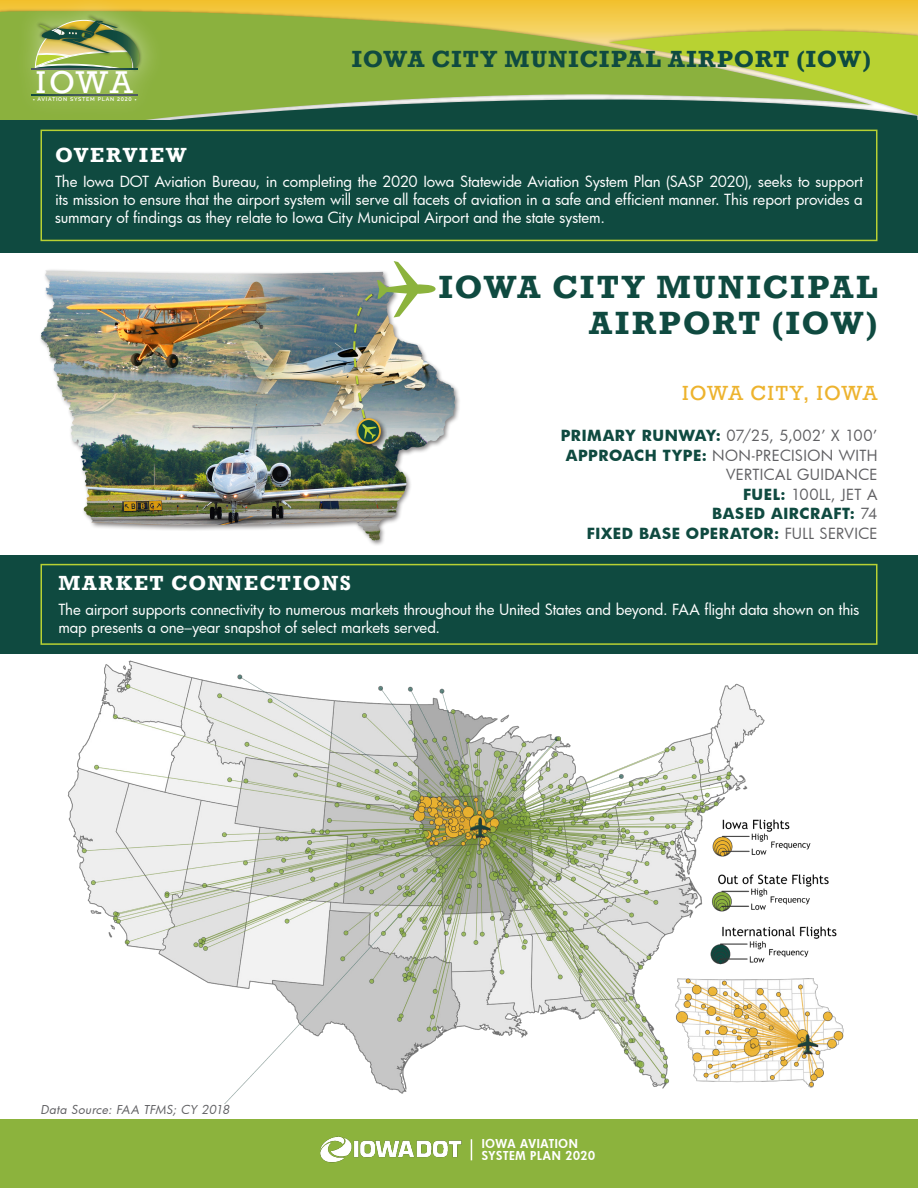
<style>
.page{position:relative;width:918px;height:1188px;background:#fff}
.page>*{position:absolute;margin:0;border:0;box-sizing:border-box;transform-origin:0 0}
.Airport_Title{font:700 33px/36px "Rockwell";letter-spacing:.07em;color:#0f4a40;text-align:right}
.t1{font:32.4px "Rockwell";color:#fff}
.Airport_Name{font:700 24px "Rockwell";letter-spacing:.045em;color:#0f4a40}
.A_Head{font:700 21px "Rockwell";letter-spacing:.075em;color:#fff}
.Sub_Header{font:21px "Rockwell";letter-spacing:.045em;color:#edb32e}
.Body_Text_White{font:15px/18px "Futura";letter-spacing:-.01em;color:#fff;text-align:justify}
.Airport_Stats{font:15px/19.5px "Futura";letter-spacing:.025em;color:#5f5f62;text-align:right}
.Airport_Stats-2{font:700 15px "Futura";letter-spacing:.035em;color:#0f4a40}
.Airport_Stats-3{font:15px "Futura";letter-spacing:.005em;color:#5f5f62}
.Body_Text_White-2{font:800 12px "Futura";letter-spacing:.05em;color:#fff}
.Body_Text{font:italic 12px "Futura";letter-spacing:.025em;color:#5f5f62}
.t2{font:600 6.45px "Raleway";color:#fff;scale:.84 1}
.t3{font:600 5.4px "Raleway";letter-spacing:.14em;color:#fff}
.s1{font-weight:700}
.s2{font-weight:700;color:#0f4a40}
.s3{font-weight:400;color:#5f5f62}
</style>
<div class="page">
<img style="left:40px;top:270px;width:418px;height:275px">
<img style="left:0;top:0;width:918px;height:17px">
<svg style="left:0;top:10px;width:872px;height:110px;background:#e5c343"></svg>
<img style="left:2px;top:0;width:171px;height:120px">
<img style="left:35px;top:13px;width:87px;height:4px">
<svg style="left:35px;top:17px;width:883px;height:103px;background:#91ad4a"></svg>
<svg style="left:31px;top:69px;width:107px;height:1px"></svg>
<svg style="left:31px;top:94px;width:107px;height:1px"></svg>
<div style="left:0;top:1119px;width:918px;height:69px;background:#8cb33d"></div>
<img style="left:320px;top:1137px;width:142px;height:26px">
<svg style="left:471px;top:1139px;width:1px;height:21px"></svg>
<div style="left:0;top:120px;width:918px;height:133px;background:#0f4a40"></div>
<div style="left:40px;top:130px;width:838px;height:111px;border:2px solid #b8d133"></div>
<img style="left:67px;top:660px;width:777px;height:444px">
<div style="left:0;top:555px;width:918px;height:99px;background:#0f4a40"></div>
<div style="left:40px;top:564px;width:838px;height:81px;border:2px solid #b8d133"></div>
<div style="left:354px;top:416px;width:33px;height:35px;background:#231f20;opacity:.75"></div>
<svg style="left:357px;top:419px;width:23px;height:24px"></svg>
<div style="left:357px;top:418px;width:24px;height:26px;border:2px solid #edb32e;border-radius:50%"></div>
<img style="left:330px;top:261px;width:106px;height:178px">
<p class="t1" style="left:33px;top:63px;width:101px"><sub>•</sub> IOWA</p>
<p class="t3" style="left:37px;top:96px;width:78px">AVIATION SYSTEM PLAN</p>
<p class="t2" style="left:117px;top:95px;width:25px">2020 <span class="s1">•</span></p>
<p class="Airport_Name" style="left:352px;top:44px;width:521px">IOWA CITY MUNICIPAL AIRPORT (IOW)</p>
<p class="A_Head" style="left:55px;top:142px;width:133px">OVERVIEW</p>
<h4 class="Body_Text_White" style="left:55px;top:172px;width:809px">The Iowa DOT Aviation Bureau, in completing the 2020 Iowa Statewide Aviation System Plan (SASP 2020), seeks to support its mission to ensure that the airport system will serve all facets of aviation in a safe and efficient manner. This report provides a summary of findings as they relate to Iowa City Municipal Airport and the state system.</h4>
<h4 class="Airport_Title" style="left:439px;top:269px;width:440px">IOWA CITY MUNICIPAL<br>AIRPORT (IOW)</h4>
<h4 class="Sub_Header" style="left:682px;top:381px;width:197px">IOWA CITY, IOWA</h4>
<h4 class="Airport_Stats-3" style="left:561px;top:426px;width:318px"><span class="s2">PRIMARY RUNWAY:</span> 07/25, 5,002’ X 100’</h4>
<h4 class="Airport_Stats" style="left:566px;top:445px;width:313px"><span class="s2">APPROACH TYPE:</span> NON-PRECISION WITH<br>VERTICAL GUIDANCE</h4>
<h4 class="Airport_Stats" style="left:743px;top:484px;width:136px"><span class="s2">FUEL:</span> 100LL, JET A</h4>
<h4 class="Airport_Stats-2" style="left:712px;top:503px;width:167px">BASED AIRCRAFT: <span class="s3">74</span></h4>
<h4 class="Airport_Stats-2" style="left:587px;top:523px;width:292px">FIXED BASE OPERATOR: <span class="s3">FULL SERVICE</span></h4>
<p class="A_Head" style="left:58px;top:570px;width:294px">MARKET CONNECTIONS</p>
<h4 class="Body_Text_White" style="left:58px;top:600px;width:803px">The airport supports connectivity to numerous markets throughout the United States and beyond. FAA flight data shown on this map presents a one–year snapshot of select markets served.</h4>
<p class="Body_Text" style="left:40px;top:1101px;width:191px">Data Source: FAA TFMS; CY 2018</p>
<h4 class="Body_Text_White-2" style="left:482px;top:1136px;width:98px">IOWA AVIATION</h4>
<h4 class="Body_Text_White-2" style="left:482px;top:1148px;width:115px">SYSTEM PLAN 2020</h4>
</div>
